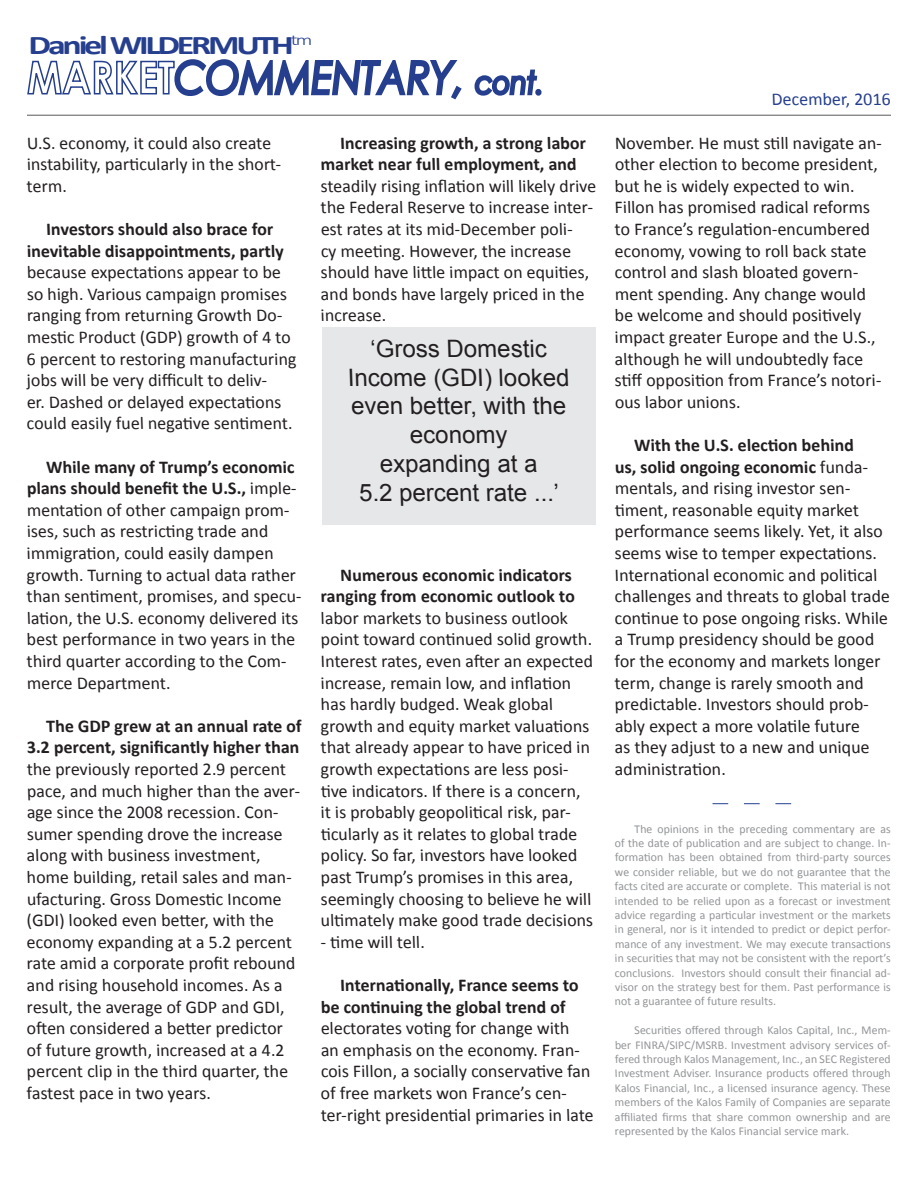
<style>
.page{position:relative;width:918px;height:1188px;background:#fff}
.page>*{position:absolute;margin:0;border:0;box-sizing:border-box;transform-origin:0 0}
.t1{font:700 27px "Calibri";letter-spacing:-.09em;color:#253f8e;scale:1.33 1}
.t2{font:24px/28.8px "Arial";color:#231f20;text-align:center}
.t3{font:18px/21.6px "Calibri";letter-spacing:-.02em;color:#231f20}
.t4{font:700 18px/21.6px "Calibri";color:#231f20;text-align:right}
.t5{font:18px "Calibri";color:#253f8e}
.t6{font:12px/14.4px "Calibri";letter-spacing:-.02em;color:#939598;text-align:justify}
.s1{font-weight:700}
</style>
<div class="page">
<svg style="left:27px;top:59px;width:435px;height:41px"></svg>
<svg style="left:474px;top:69px;width:68px;height:27px"></svg>
<hr style="left:27px;top:115px;width:864px;height:1px;background:#231f20">
<svg style="left:712px;top:803px;width:79px;height:1px"></svg>
<div style="left:322px;top:327px;width:274px;height:198px;background:#e6e7e9"></div>
<h1 class="t1" style="left:29px;top:28px;width:215px">DanielWILDERMUTH<sup>tm</sup></h1>
<p class="t3" style="left:27px;top:132px;width:257px">U.S. economy, it could also create instability, particularly in the short&shy;term.</p>
<p class="t4" style="left:27px;top:218px;width:259px;text-align:center">Investors should also brace for inevitable disappointments, partly</p>
<p class="t3" style="left:27px;top:261px;width:272px">because expectations appear to be so high. Various campaign promises ranging from returning Growth Do&shy;mestic Product (GDP) growth of 4 to 6 percent to restoring manufacturing jobs will be very difficult to deliv-<br>er. Dashed or delayed expectations could easily fuel negative sentiment.</p>
<p class="t3" style="left:27px;top:456px;width:277px;text-indent:20px"><span class="s1">While many of Trump’s economic plans should benefit the U.S.,</span> imple&shy;mentation of other campaign prom&shy;ises, such as restricting trade and immigration, could easily dampen growth. Turning to actual data rather than sentiment, promises, and specu&shy;lation, the U.S. economy delivered its best performance in two years in the third quarter according to the Com&shy;merce Department.</p>
<p class="t4" style="left:27px;top:715px;width:276px">The GDP grew at an annual rate of<br>3.2 percent, significantly higher than</p>
<p class="t3" style="left:27px;top:758px;width:276px">the previously reported 2.9 percent pace, and much higher than the aver&shy;age since the 2008 recession. Con&shy;sumer spending drove the increase along with business investment, home building, retail sales and man&shy;ufacturing. Gross Domestic Income (GDI) looked even better, with the economy expanding at a 5.2 percent rate amid a corporate profit rebound and rising household incomes. As a result, the average of GDP and GDI, often considered a better predictor of future growth, increased at a 4.2 percent clip in the third quarter, the fastest pace in two years.</p>
<p class="t4" style="left:321px;top:132px;width:268px;text-align:left;text-indent:19px">Increasing growth, a strong labor market near full employment, and</p>
<p class="t3" style="left:321px;top:175px;width:278px">steadily rising inflation will likely drive the Federal Reserve to increase inter&shy;est rates at its mid-December poli-<br>cy meeting. However, the increase should have little impact on equities, and bonds have largely priced in the increase.</p>
<h2 class="t2" style="left:348px;top:334px;width:224px">‘Gross Domestic<br>Income (GDI) looked even better, with the economy<br>expanding at a<br>5.2 percent rate ...’</h2>
<p class="t4" style="left:321px;top:564px;width:256px">Numerous economic indicators ranging from economic outlook to</p>
<p class="t3" style="left:321px;top:607px;width:275px">labor markets to business outlook point toward continued solid growth.<br>Interest rates, even after an expected increase, remain low, and inflation has hardly budged. Weak global growth and equity market valuations that already appear to have priced in growth expectations are less posi&shy;tive indicators. If there is a concern, it is probably geopolitical risk, par&shy;ticularly as it relates to global trade policy. So far, investors have looked past Trump’s promises in this area, seemingly choosing to believe he will ultimately make good trade decisions</p>
<p class="t3" style="left:321px;top:931px;width:106px">- time will tell.</p>
<p class="t4" style="left:321px;top:974px;width:260px;text-align:left;text-indent:19px">Internationally, France seems to be continuing the global trend of</p>
<p class="t3" style="left:321px;top:1017px;width:275px">electorates voting for change with<br>an emphasis on the economy. Fran&shy;cois Fillon, a socially conservative fan of free markets won France’s cen&shy;ter-right presidential primaries in late</p>
<p class="t5" style="left:772px;top:88px;width:121px">December, 2016</p>
<p class="t3" style="left:615px;top:132px;width:269px">November. He must still navigate an&shy;other election to become president, but he is widely expected to win.<br>Fillon has promised radical reforms to France’s regulation-encumbered economy, vowing to roll back state control and slash bloated govern&shy;ment spending. Any change would be welcome and should positively impact greater Europe and the U.S., although he will undoubtedly face stiff opposition from France’s notori&shy;ous labor unions.</p>
<p class="t3" style="left:615px;top:434px;width:277px;text-indent:20px"><span class="s1">With the U.S. election behind<br>us, solid ongoing economic</span> funda&shy;mentals, and rising investor sen&shy;timent, reasonable equity market performance seems likely. Yet, it also seems wise to temper expectations.<br>International economic and political challenges and threats to global trade continue to pose ongoing risks. While a Trump presidency should be good for the economy and markets longer term, change is rarely smooth and predictable. Investors should prob&shy;ably expect a more volatile future<br>as they adjust to a new and unique administration.</p>
<p class="t6" style="left:615px;top:821px;width:278px;text-indent:20px">The opinions in the preceding commentary are as of the date of publication and are subject to change. In&shy;formation has been obtained from third-party sources we consider reliable, but we do not guarantee that the facts cited are accurate or complete. This material is not intended to be relied upon as a forecast or investment advice regarding a particular investment or the markets in general, nor is it intended to predict or depict perfor&shy;mance of any investment. We may execute transactions in securities that may not be consistent with the report’s conclusions. Investors should consult their financial ad&shy;visor on the strategy best for them. Past performance is not a guarantee of future results.</p>
<p class="t6" style="left:615px;top:1023px;width:278px;text-indent:20px">Securities offered through Kalos Capital, Inc., Mem&shy;ber FINRA/SIPC/MSRB. Investment advisory services of&shy;fered through Kalos Management, Inc., an SEC Registered Investment Adviser. Insurance products offered through Kalos Financial, Inc., a licensed insurance agency. These members of the Kalos Family of Companies are separate affiliated firms that share common ownership and are represented by the Kalos Financial service mark.</p>
</div>
